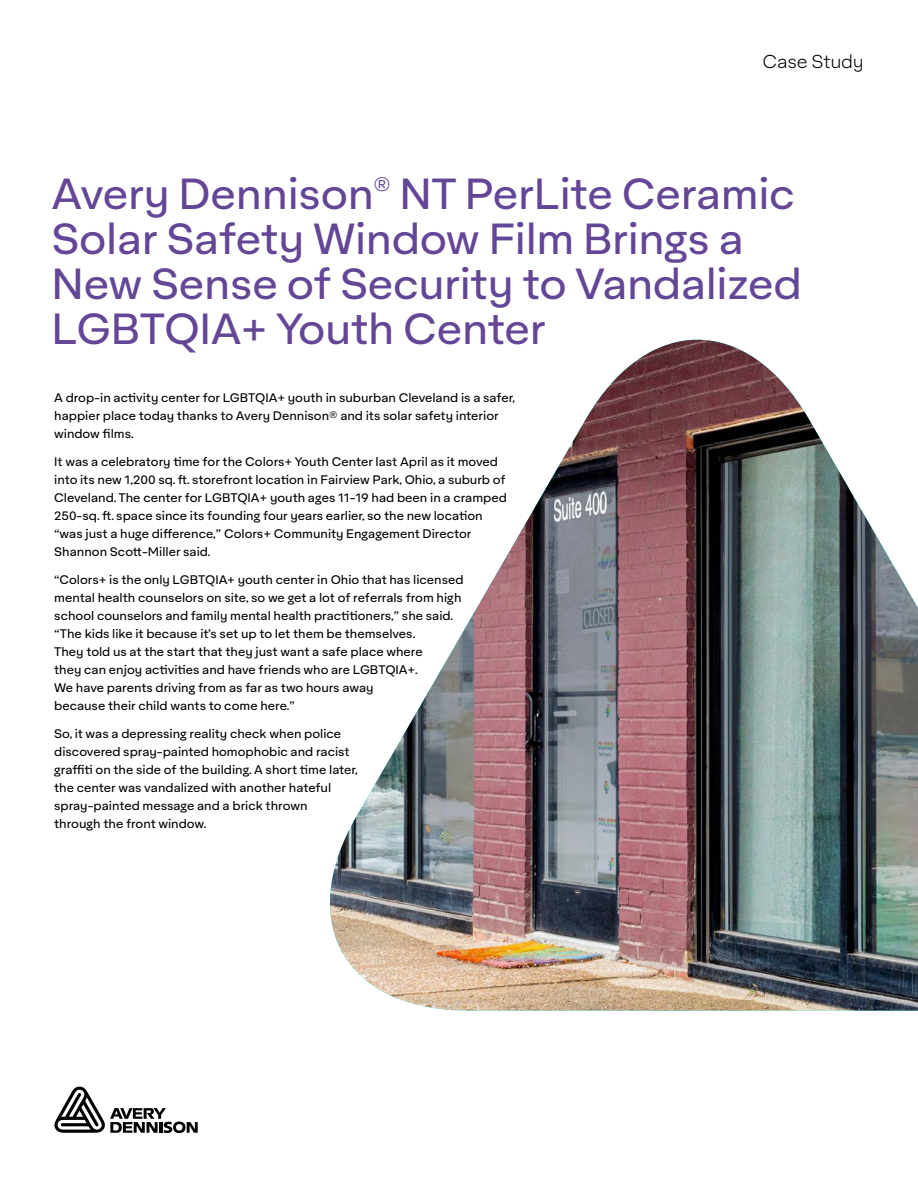
<style>
.page{position:relative;width:918px;height:1188px;background:#fff}
.page>*{position:absolute;margin:0;border:0;box-sizing:border-box;transform-origin:0 0}
.t1{font:42px/45px "Aktifo A";letter-spacing:-.01em;color:#634696}
.t2{font:300 18px "Aktifo A";letter-spacing:-.015em;color:#000}
.t3{font:12px/18px "Aktifo A";color:#000}
</style>
<div class="page">
<svg style="left:54px;top:1086px;width:144px;height:47px"></svg>
<img style="left:330px;top:340px;width:588px;height:671px">
<h2 class="t2" style="left:763px;top:51px;width:103px">Case Study</h2>
<h1 class="t1" style="left:52px;top:171px;width:752px">Avery Dennison<sup>®</sup> NT PerLite Ceramic<br>Solar Safety Window Film Brings a<br>New Sense of Security to Vandalized<br>LGBTQIA+ Youth Center</h1>
<p class="t3" style="left:54px;top:389px;width:462px">A drop-in activity center for LGBTQIA+ youth in suburban Cleveland is a safer, happier place today thanks to Avery Dennison® and its solar safety interior window films.</p>
<p class="t3" style="left:54px;top:453px;width:454px">It was a celebratory time for the Colors+ Youth Center last April as it moved into its new 1,200 sq. ft. storefront location in Fairview Park, Ohio, a suburb of Cleveland. The center for LGBTQIA+ youth ages 11-19 had been in a cramped 250-sq. ft. space since its founding four years earlier, so the new location “was just a huge difference,” Colors+ Community Engagement Director Shannon Scott-Miller said.</p>
<p class="t3" style="left:54px;top:570px;width:411px">“Colors+ is the only LGBTQIA+ youth center in Ohio that has licensed mental health counselors on site, so we get a lot of referrals from high school counselors and family mental health practitioners,” she said. “The kids like it because it’s set up to let them be themselves.<br>They told us at the start that they just want a safe place where<br>they can enjoy activities and have friends who are LGBTQIA+.<br>We have parents driving from as far as two hours away<br>because their child wants to come here.”</p>
<p class="t3" style="left:54px;top:724px;width:305px">So, it was a depressing reality check when police discovered spray-painted homophobic and racist graffiti on the side of the building. A short time later, the center was vandalized with another hateful spray-painted message and a brick thrown<br>through the front window.</p>
</div>
